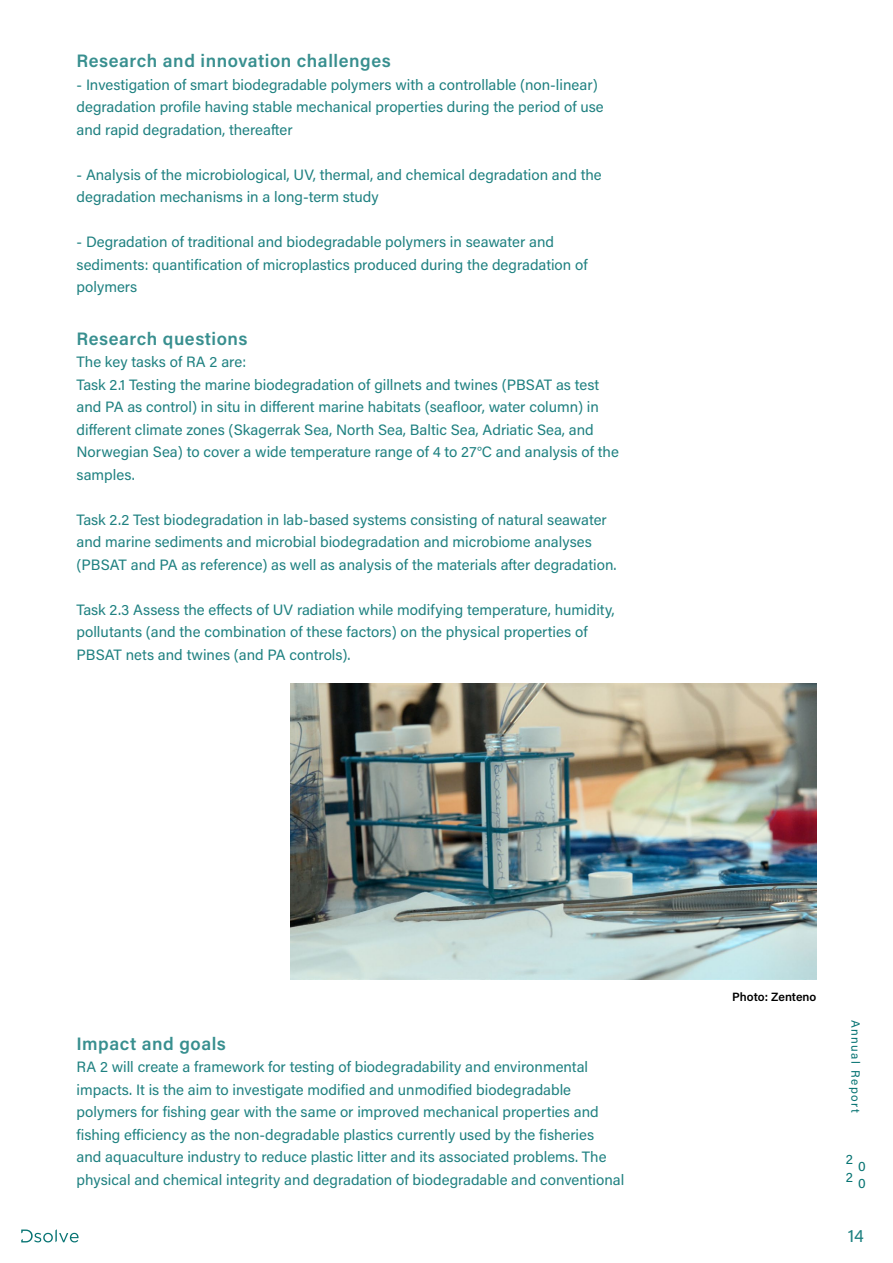
<style>
.page{position:relative;width:893px;height:1263px;background:#fff}
.page>*{position:absolute;margin:0;border:0;box-sizing:border-box;transform-origin:0 0}
.t1{font:600 18px "Acumin Pro";letter-spacing:.03em;color:#388f8f}
.t2{font:18px "Acumin Pro";color:#1f8181}
.t3{font:15px/22.5px "Acumin Pro";color:#1f8181}
.t4{font:13.65px/17.1px "Acumin Pro";color:#067372}
.t5{font:600 12px "Acumin Pro";color:#000}
.t6{font:12px "Acumin Pro";letter-spacing:.125em;color:#067372}
</style>
<div class="page">
<svg style="left:21px;top:1229px;width:58px;height:13px"></svg>
<img style="left:290px;top:684px;width:526px;height:295px">
<p class="t1" style="left:77px;top:48px;width:316px">Research and innovation challenges</p>
<p class="t3" style="left:77px;top:73px;width:529px">- Investigation of smart biodegradable polymers with a controllable (non-linear) degradation profile having stable mechanical properties during the period of use and rapid degradation, thereafter</p>
<p class="t3" style="left:77px;top:163px;width:527px">- Analysis of the microbiological, UV, thermal, and chemical degradation and the degradation mechanisms in a long-term study</p>
<p class="t3" style="left:77px;top:230px;width:513px">- Degradation of traditional and biodegradable polymers in seawater and sediments: quantification of microplastics produced during the degradation of polymers</p>
<p class="t1" style="left:77px;top:326px;width:172px">Research questions</p>
<p class="t3" style="left:77px;top:350px;width:544px">The key tasks of RA 2 are:<br>Task 2.1 Testing the marine biodegradation of gillnets and twines (PBSAT as test and PA as control) in situ in different marine habitats (seafloor, water column) in different climate zones (Skagerrak Sea, North Sea, Baltic Sea, Adriatic Sea, and Norwegian Sea) to cover a wide temperature range of 4 to 27°C and analysis of the samples.</p>
<p class="t3" style="left:77px;top:508px;width:541px">Task 2.2 Test biodegradation in lab-based systems consisting of natural seawater and marine sediments and microbial biodegradation and microbiome analyses (PBSAT and PA as reference) as well as analysis of the materials after degradation.</p>
<p class="t3" style="left:77px;top:598px;width:540px">Task 2.3 Assess the effects of UV radiation while modifying temperature, humidity, pollutants (and the combination of these factors) on the physical properties of<br>PBSAT nets and twines (and PA controls).</p>
<p class="t1" style="left:77px;top:1031px;width:151px">Impact and goals</p>
<p class="t3" style="left:77px;top:1055px;width:549px">RA 2 will create a framework for testing of biodegradability and environmental impacts. It is the aim to investigate modified and unmodified biodegradable polymers for fishing gear with the same or improved mechanical properties and fishing efficiency as the non-degradable plastics currently used by the fisheries<br>and aquaculture industry to reduce plastic litter and its associated problems. The physical and chemical integrity and degradation of biodegradable and conventional</p>
<p class="t5" style="left:732px;top:988px;width:86px">Photo: Zenteno</p>
<p class="t6" style="left:864px;top:1019px;width:95px;rotate:90deg">Annual Report</p>
<p class="t4" style="left:846px;top:1150px;width:9px">2<br>2</p>
<p class="t4" style="left:858px;top:1157px;width:9px">0<br>0</p>
<p class="t2" style="left:848px;top:1224px;width:18px">14</p>
</div>
